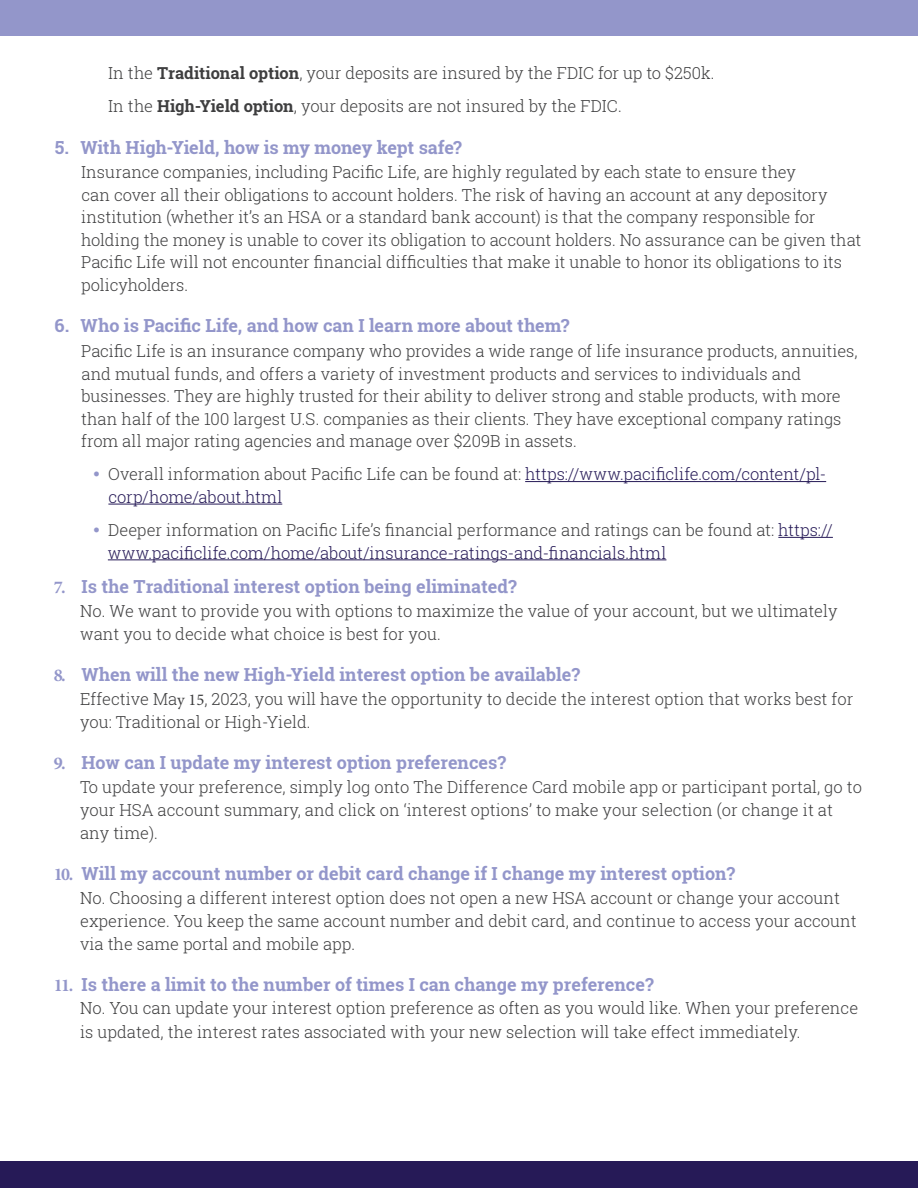
<style>
.page{position:relative;width:918px;height:1188px;background:#fff}
.page>*{position:absolute;margin:0;border:0;box-sizing:border-box;transform-origin:0 0}
.t1{font:700 18px "Roboto Slab";color:#9396ca}
.t2{font:300 16.5px/22.5px "Roboto Slab";color:#3e3e3f}
.t3{font:300 16.5px/22.5px "Roboto Slab";letter-spacing:-.005em;color:#261a57}
.s1{font-weight:700}
.s2{color:#3e3e3f}
.s3{font-family:"Minion Pro"}
.s4{font-family:"Minion Pro";font-weight:400}
</style>
<div class="page">
<div style="left:0;top:0;width:918px;height:36px;background:#9396ca"></div>
<hr style="left:525px;top:481px;width:301px;height:1px;background:#261a57">
<hr style="left:108px;top:504px;width:174px;height:1px;background:#261a57">
<hr style="left:778px;top:537px;width:55px;height:1px;background:#261a57">
<hr style="left:108px;top:559px;width:558px;height:1px;background:#261a57">
<div style="left:0;top:1161px;width:918px;height:27px;background:#261a57"></div>
<p class="t2" style="left:108px;top:56px;width:608px;line-height:33.3px">In the <span class="s1">Traditional option</span>, your deposits are insured by the FDIC for up to $250k.<br>In the <span class="s1">High-Yield option</span>, your deposits are not insured by the FDIC.</p>
<p class="t1" style="left:55px;top:135px;width:409px">5. With High-Yield, how is my money kept safe?</p>
<p class="t2" style="left:81px;top:161px;width:782px">Insurance companies, including Pacific Life, are highly regulated by each state to ensure they<br>can cover all their obligations to account holders. The risk of having an account at any depository institution (whether it’s an HSA or a standard bank account) is that the company responsible for holding the money is unable to cover its obligation to account holders. No assurance can be given that Pacific Life will not encounter financial difficulties that make it unable to honor its obligations to its policyholders.</p>
<p class="t1" style="left:55px;top:314px;width:516px">6. Who is Pacific Life, and how can I learn more about them?</p>
<p class="t2" style="left:81px;top:339px;width:778px">Pacific Life is an insurance company who provides a wide range of life insurance products, annuities, and mutual funds, and offers a variety of investment products and services to individuals and businesses. They are highly trusted for their ability to deliver strong and stable products, with more than half of the 100 largest U.S. companies as their clients. They have exceptional company ratings from all major rating agencies and manage over $209B in assets.</p>
<p class="t3" style="left:108px;top:463px;width:720px"><span class="s2">Overall information about Pacific Life can be found at:</span> https://www.pacificlife.com/content/pl&shy;corp/home/about.html</p>
<p class="t3" style="left:108px;top:519px;width:727px"><span class="s2">Deeper information on Pacific Life’s financial performance and ratings can be found at:</span> https:// www.pacificlife.com/home/about/insurance-ratings-and-financials.html</p>
<p class="t1" style="left:54px;top:574px;width:465px"><span class="s3">7.</span> Is the Traditional interest option being eliminated?</p>
<p class="t2" style="left:80px;top:598px;width:759px;line-height:23.2px">No. We want to provide you with options to maximize the value of your account, but we ultimately want you to decide what choice is best for you.</p>
<p class="t1" style="left:54px;top:662px;width:528px"><span class="s3">8.</span> When will the new High-Yield interest option be available?</p>
<p class="t2" style="left:80px;top:687px;width:775px;line-height:23.2px">Effective Ma<span class="s4">y 15</span>, 2023, you will have the opportunity to decide the interest option that works best for you: Traditional or High-Yield.</p>
<p class="t1" style="left:54px;top:751px;width:454px"><span class="s3">9.</span> How can I update my interest option preferences?</p>
<p class="t2" style="left:80px;top:775px;width:783px;line-height:23px">To update your preference, simply log onto The Difference Card mobile app or participant portal, go to your HSA account summary, and click on ‘interest options’ to make your selection (or change it at any time).</p>
<p class="t1" style="left:54px;top:861px;width:683px"><span class="s3">10.</span> Will my account number or debit card change if I change my interest option?</p>
<p class="t2" style="left:80px;top:886px;width:778px;line-height:23px">No. Choosing a different interest option does not open a new HSA account or change your account experience. You keep the same account number and debit card, and continue to access your account via the same portal and mobile app.</p>
<p class="t1" style="left:54px;top:972px;width:601px"><span class="s3">11.</span> Is there a limit to the number of times I can change my preference?</p>
<p class="t2" style="left:80px;top:996px;width:780px;line-height:23.2px">No. You can update your interest option preference as often as you would like. When your preference is updated, the interest rates associated with your new selection will take effect immediately.</p>
</div>
